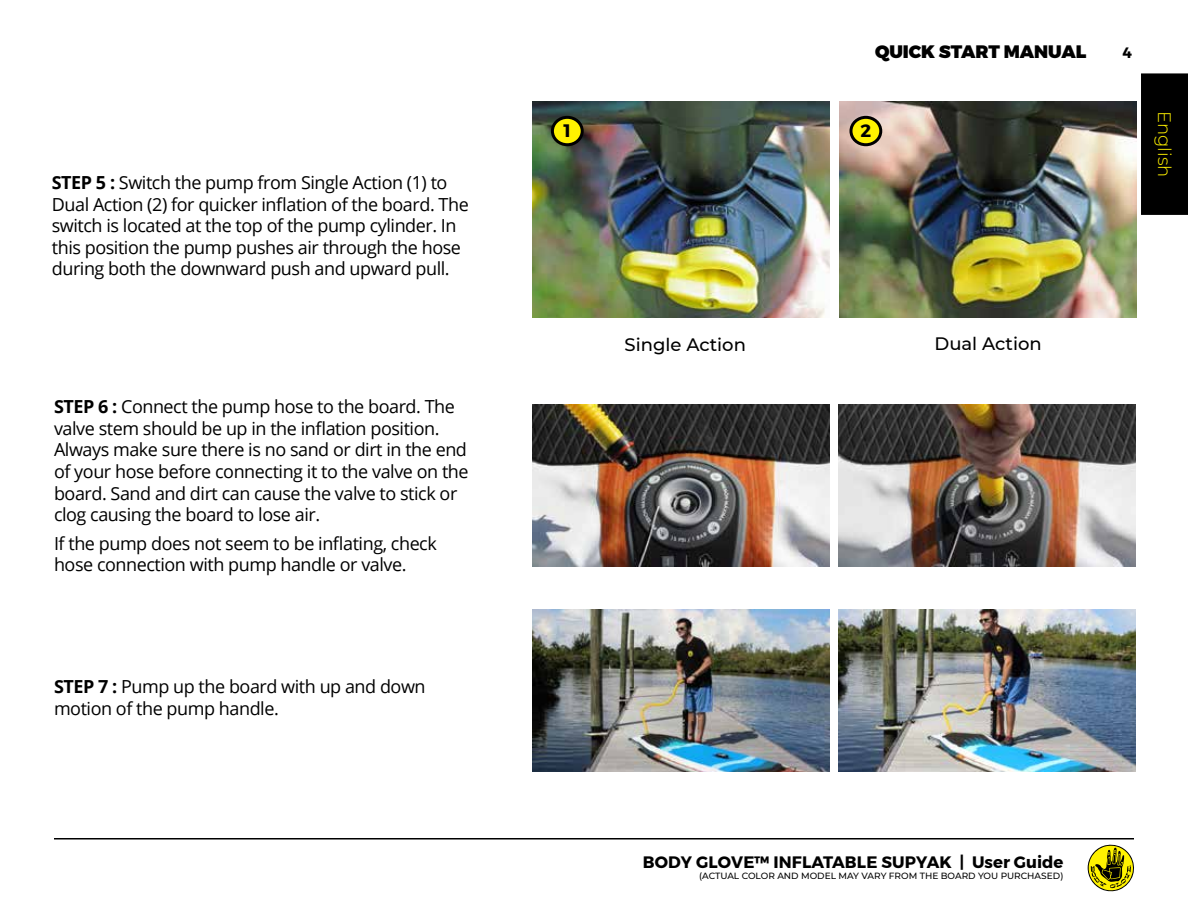
<style>
.page{position:relative;width:1188px;height:918px;background:#fff}
.page>*{position:absolute;margin:0;border:0;box-sizing:border-box;transform-origin:0 0}
.t1{font:18px/21.6px "Open Sans";letter-spacing:-.025em;color:#000}
.t2{font:500 18px "Montserrat";color:#000}
.t3{font:900 18px "Montserrat";color:#000}
.t4{font:300 18px "Montserrat";color:#fff200}
.t5{font:700 18px "Montserrat";color:#000}
.t6{font:700 16.5px "Montserrat";letter-spacing:.01em;color:#000}
.t7{font:700 15px "Montserrat";color:#000}
.t8{font:500 9px "Montserrat";color:#000}
.s1{font-weight:700}
</style>
<div class="page">
<div style="left:1141px;top:73px;width:47px;height:142px;background:#000"></div>
<hr style="left:54px;top:838px;width:1080px;height:2px;background:#000">
<svg style="left:1088px;top:844px;width:46px;height:48px"></svg>
<img style="left:532px;top:404px;width:297px;height:162px">
<img style="left:838px;top:404px;width:297px;height:162px">
<img style="left:532px;top:102px;width:297px;height:216px">
<img style="left:840px;top:102px;width:297px;height:216px">
<img style="left:532px;top:610px;width:297px;height:162px">
<img style="left:838px;top:610px;width:297px;height:162px">
<div style="left:552px;top:117px;width:30px;height:28px;background:#fff200;border-radius:50%"></div>
<div style="left:551px;top:116px;width:33px;height:30px;border:3px solid #000;border-radius:50%"></div>
<div style="left:851px;top:117px;width:30px;height:28px;background:#fff200;border-radius:50%"></div>
<div style="left:849px;top:116px;width:33px;height:30px;border:3px solid #000;border-radius:50%"></div>
<p class="t1" style="left:52px;top:171px;width:418px"><span class="s1">STEP 5 :</span> Switch the pump from Single Action (1) to Dual Action (2) for quicker inflation of the board. The switch is located at the top of the pump cylinder. In this position the pump pushes air through the hose during both the downward push and upward pull.</p>
<p class="t1" style="left:54px;top:395px;width:416px"><span class="s1">STEP 6 :</span> Connect the pump hose to the board. The valve stem should be up in the inflation position.<br>Always make sure there is no sand or dirt in the end of your hose before connecting it to the valve on the board. Sand and dirt can cause the valve to stick or clog causing the board to lose air.</p>
<p class="t1" style="left:54px;top:532px;width:384px">If the pump does not seem to be inflating, check hose connection with pump handle or valve.</p>
<p class="t1" style="left:54px;top:675px;width:373px"><span class="s1">STEP 7 :</span> Pump up the board with up and down motion of the pump handle.</p>
<p class="t3" style="left:875px;top:40px;width:213px">QUICK START MANUAL</p>
<p class="t7" style="left:1122px;top:44px;width:11px">4</p>
<p class="t5" style="left:564px;top:120px;width:9px">1</p>
<p class="t5" style="left:860px;top:120px;width:12px">2</p>
<p class="t4" style="left:1177px;top:111px;width:68px;rotate:90deg">English</p>
<p class="t2" style="left:625px;top:332px;width:123px">Single Action</p>
<p class="t2" style="left:934px;top:331px;width:109px">Dual Action</p>
<p class="t6" style="left:643px;top:852px;width:422px">BODY GLOVE™ INFLATABLE SUPYAK | User Guide</p>
<p class="t8" style="left:699px;top:869px;width:366px">(ACTUAL COLOR AND MODEL MAY VARY FROM THE BOARD YOU PURCHASED)</p>
</div>
